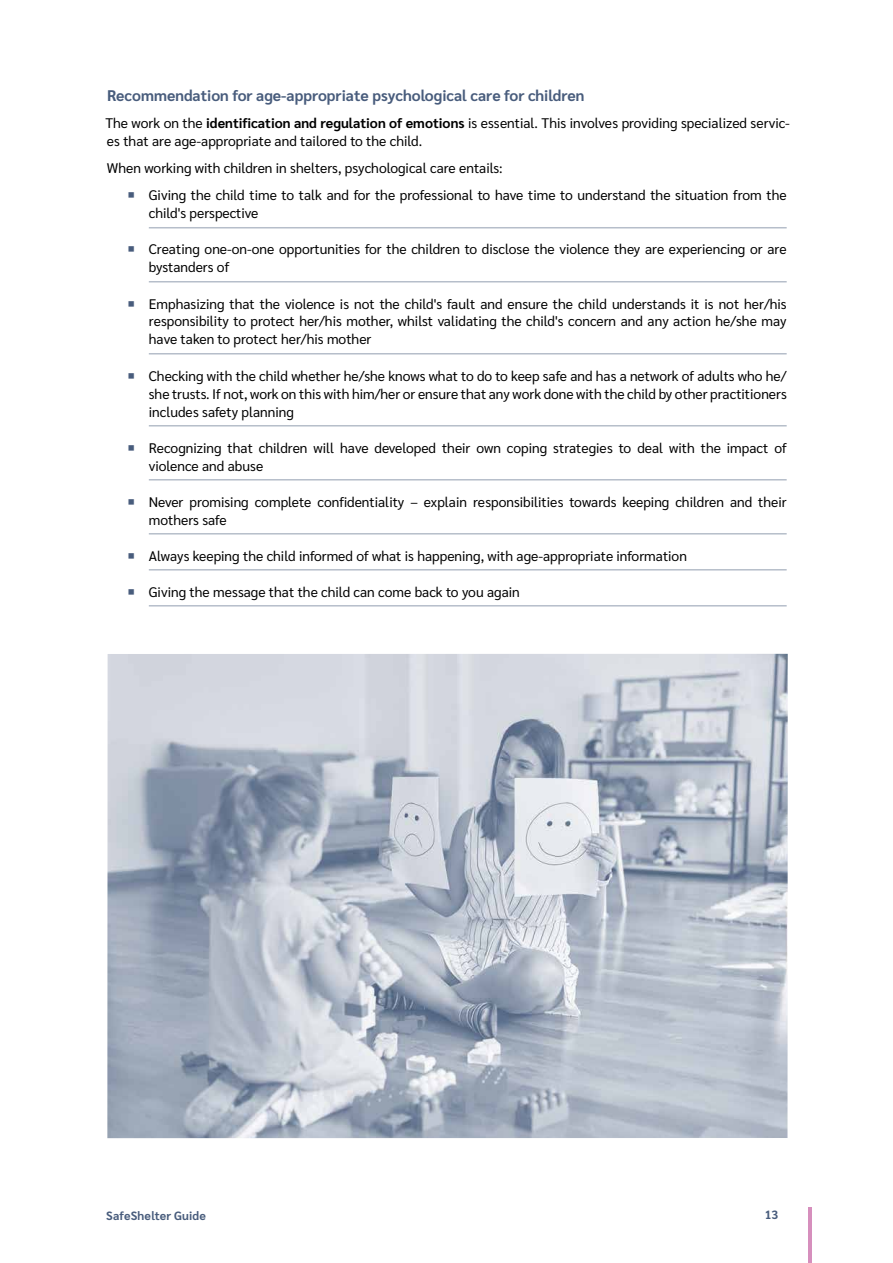
<style>
.page{position:relative;width:893px;height:1263px;background:#fff}
.page>*{position:absolute;margin:0;border:0;box-sizing:border-box;transform-origin:0 0}
.t1{font:700 15.3px "Sarabun";color:#485c7c}
.t2{font:13.8px/18px "Sarabun";color:#000}
.t3{font:700 12px "Sarabun";letter-spacing:.015em;color:#485c7c}
.s1{font-weight:700}
.s2{color:#485c7c}
</style>
<div class="page">
<hr style="left:808px;top:1207px;width:4px;height:56px;background:#d68fbd">
<hr style="left:149px;top:227px;width:638px;height:1px;background:#b6beca">
<hr style="left:149px;top:281px;width:638px;height:1px;background:#b6beca">
<hr style="left:149px;top:353px;width:638px;height:1px;background:#b6beca">
<hr style="left:149px;top:425px;width:638px;height:1px;background:#b6beca">
<hr style="left:149px;top:479px;width:638px;height:1px;background:#b6beca">
<hr style="left:149px;top:533px;width:638px;height:1px;background:#b6beca">
<hr style="left:149px;top:569px;width:638px;height:1px;background:#b6beca">
<hr style="left:149px;top:605px;width:638px;height:1px;background:#b6beca">
<img style="left:107px;top:654px;width:681px;height:484px">
<p class="t1" style="left:107px;top:87px;width:479px">Recommendation for age-appropriate psychological care for children</p>
<p class="t2" style="left:105px;top:115px;width:686px">The work on the <span class="s1">identification and regulation of emotions</span> is essential. This involves providing specialized servic&shy;es that are age-appropriate and tailored to the child.</p>
<p class="t2" style="left:107px;top:160px;width:397px">When working with children in shelters, psychological care entails:</p>
<p class="t2" style="left:149px;top:187px;width:639px;text-indent:-21px"><span class="s2">○</span> Giving the child time to talk and for the professional to have time to understand the situation from the child's perspective</p>
<p class="t2" style="left:149px;top:241px;width:639px;text-indent:-21px"><span class="s2">○</span> Creating one-on-one opportunities for the children to disclose the violence they are experiencing or are bystanders of</p>
<p class="t2" style="left:149px;top:295px;width:639px;text-align:justify;text-indent:-21px"><span class="s2">○</span> Emphasizing that the violence is not the child's fault and ensure the child understands it is not her/his responsibility to protect her/his mother, whilst validating the child's concern and any action he/she may have taken to protect her/his mother</p>
<p class="t2" style="left:149px;top:367px;width:639px;text-align:justify;text-indent:-21px"><span class="s2">○</span> Checking with the child whether he/she knows what to do to keep safe and has a network of adults who he/ she trusts. If not, work on this with him/her or ensure that any work done with the child by other practitioners includes safety planning</p>
<p class="t2" style="left:149px;top:439px;width:639px;text-indent:-21px"><span class="s2">○</span> Recognizing that children will have developed their own coping strategies to deal with the impact of violence and abuse</p>
<p class="t2" style="left:149px;top:493px;width:639px;text-indent:-21px"><span class="s2">○</span> Never promising complete confidentiality – explain responsibilities towards keeping children and their mothers safe</p>
<p class="t2" style="left:128px;top:547px;width:561px"><span class="s2">○</span> Always keeping the child informed of what is happening, with age-appropriate information</p>
<p class="t2" style="left:128px;top:583px;width:394px"><span class="s2">○</span> Giving the message that the child can come back to you again</p>
<p class="t3" style="left:106px;top:1208px;width:101px">SafeShelter Guide</p>
<p class="t3" style="left:765px;top:1208px;width:15px">13</p>
</div>
